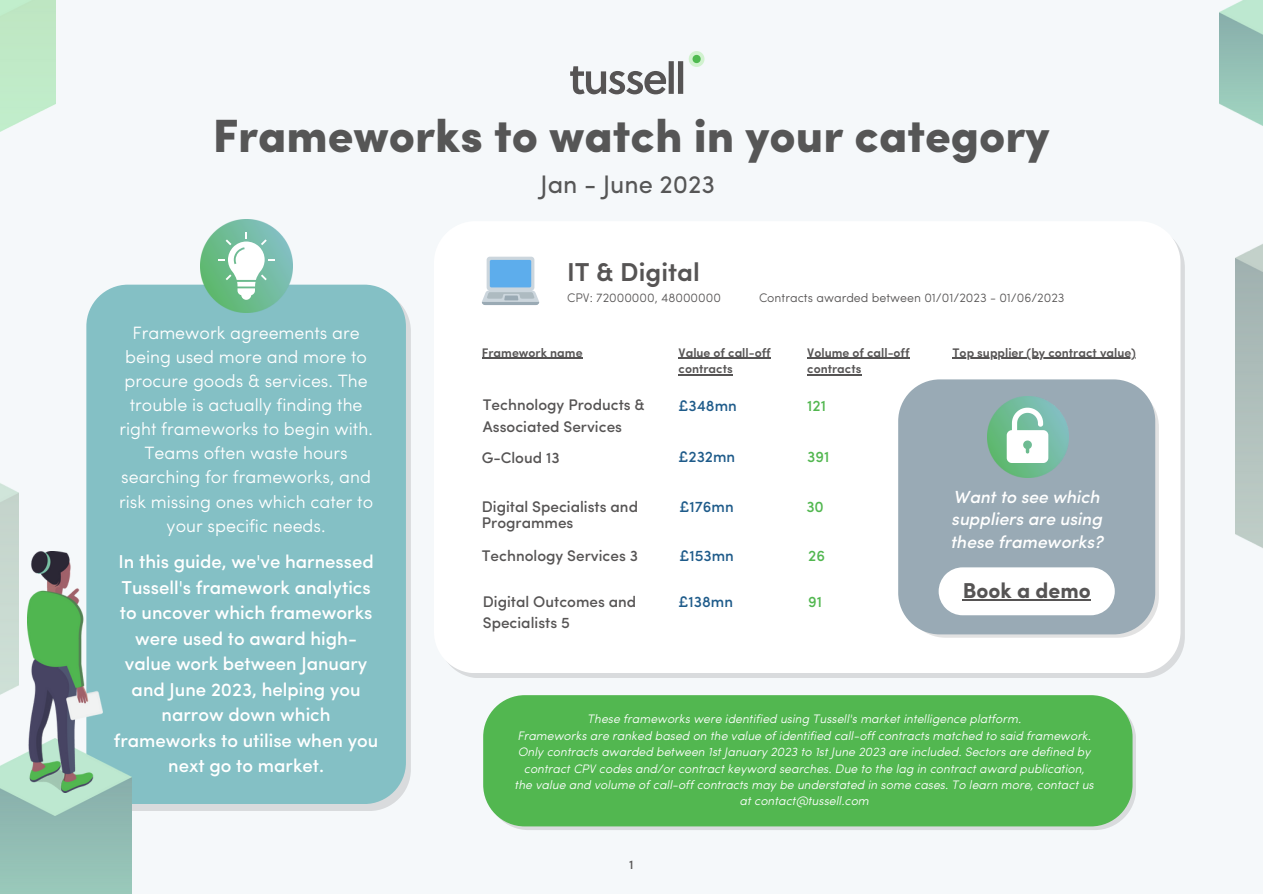
<style>
.page{position:relative;width:1263px;height:894px;background:#fff}
.page>*{position:absolute;margin:0;border:0;box-sizing:border-box;transform-origin:0 0}
.t1{font:900 46.65px "Sofia Pro";color:#565656}
.t2{font:600 25.95px "Sofia Pro";color:#565454}
.t3{font:25.35px "Sofia Pro";color:#565656}
.t4{font:700 21.6px "Sofia Pro";color:#565454}
.t5{font:500 18.6px/25.5px "Sofia Pro";color:#fff;text-align:center}
.t6{font:300 17.85px/24.2px "Sofia Pro";color:#fff;text-align:center}
.t7{font:italic 500 17.55px/22.5px "Sofia Pro";color:#fff}
.t8{font:500 15.45px/21.3px "Sofia Pro";color:#565454}
.t9{font:500 15.45px "Sofia Pro";color:#1e5b8a}
.t10{font:500 15.45px "Sofia Pro";color:#52b750}
.t11{font:500 12.75px "Sofia Pro";color:#565454}
.t12{font:600 12.45px/16.6px "Sofia Pro";color:#565454}
.t13{font:300 12.45px "Sofia Pro";color:#565454}
.t14{font:italic 300 12.3px/16.4px "Sofia Pro";color:#fff;text-align:center}
</style>
<div class="page">
<div style="left:0;top:0;width:1263px;height:893px;background:#f5f8fa"></div>
<svg style="left:570px;top:61px;width:113px;height:33px"></svg>
<svg style="left:689px;top:51px;width:15px;height:16px"></svg>
<img style="left:0;top:483px;width:19px;height:212px">
<img style="left:1236px;top:244px;width:27px;height:304px">
<img style="left:0;top:0;width:55px;height:131px">
<img style="left:1219px;top:0;width:44px;height:126px">
<svg style="left:91px;top:289px;width:320px;height:521px;background:#d4d9db"></svg>
<div style="left:86px;top:284px;width:320px;height:519px;background:#84c0c5;border-radius:42px"></div>
<img style="left:0;top:752px;width:132px;height:141px">
<img style="left:27px;top:551px;width:75px;height:241px">
<img style="left:200px;top:220px;width:93px;height:92px">
<svg style="left:218px;top:232px;width:56px;height:68px"></svg>
<div style="left:434px;top:221px;width:746px;height:451px;background:#fff;border-radius:42px"></div>
<svg style="left:482px;top:256px;width:57px;height:49px;background:#9fc5e2"></svg>
<hr style="left:482px;top:357px;width:101px;height:1px;background:#565454">
<hr style="left:678px;top:357px;width:93px;height:1px;background:#565454">
<hr style="left:678px;top:374px;width:55px;height:1px;background:#565454">
<hr style="left:807px;top:357px;width:102px;height:1px;background:#565454">
<hr style="left:807px;top:374px;width:54px;height:1px;background:#565454">
<hr style="left:952px;top:357px;width:184px;height:1px;background:#565454">
<svg style="left:487px;top:698px;width:649px;height:131px;background:#c5d5c8"></svg>
<div style="left:483px;top:695px;width:649px;height:131px;background:#52b750;border-radius:42px"></div>
<svg style="left:904px;top:385px;width:255px;height:252px"></svg>
<div style="left:898px;top:379px;width:257px;height:255px;background:#99aab5"></div>
<img style="left:988px;top:396px;width:81px;height:81px">
<svg style="left:1007px;top:407px;width:41px;height:56px"></svg>
<svg style="left:939px;top:567px;width:176px;height:48px"></svg>
<hr style="left:963px;top:598px;width:128px;height:2px;background:#565454">
<p class="t1" style="left:213px;top:117px;width:839px">Frameworks to watch in your category</p>
<p class="t3" style="left:541px;top:173px;width:176px">Jan - June 2023</p>
<p class="t6" style="left:119px;top:322px;width:256px">Framework agreements are being used more and more to procure goods &amp; services. The trouble is actually finding the right frameworks to begin with.<br>Teams often waste hours searching for frameworks, and risk missing ones which cater to your specific needs.</p>
<p class="t5" style="left:114px;top:551px;width:266px">In this guide, we've harnessed<br>Tussell's framework analytics to uncover which frameworks were used to award high&shy;value work between January and June 2023, helping you narrow down which frameworks to utilise when you next go to market.</p>
<p class="t2" style="left:567px;top:261px;width:134px">IT &amp; Digital</p>
<p class="t13" style="left:567px;top:293px;width:155px">CPV: 72000000, 48000000</p>
<p class="t13" style="left:759px;top:293px;width:307px">Contracts awarded between 01/01/2023 - 01/06/2023</p>
<p class="t12" style="left:482px;top:345px;width:102px">Framework name</p>
<p class="t12" style="left:678px;top:345px;width:94px">Value of call-off contracts</p>
<p class="t12" style="left:807px;top:345px;width:104px">Volume of call-off contracts</p>
<p class="t12" style="left:952px;top:345px;width:185px">Top supplier (by contract value)</p>
<p class="t8" style="left:483px;top:395px;width:164px">Technology Products &amp;<br>Associated Services</p>
<p class="t9" style="left:678px;top:399px;width:60px">£348mn</p>
<p class="t10" style="left:807px;top:399px;width:20px">121</p>
<p class="t8" style="left:482px;top:449px;width:79px">G-Cloud 13</p>
<p class="t9" style="left:678px;top:450px;width:58px">£232mn</p>
<p class="t10" style="left:807px;top:450px;width:24px">391</p>
<p class="t8" style="left:482px;top:500px;width:158px;line-height:15.8px">Digital Specialists and<br>Programmes</p>
<p class="t9" style="left:679px;top:500px;width:56px">£176mn</p>
<p class="t10" style="left:806px;top:500px;width:19px">30</p>
<p class="t9" style="left:679px;top:549px;width:56px">£153mn</p>
<p class="t10" style="left:808px;top:549px;width:18px">26</p>
<p class="t7" style="left:950px;top:487px;width:154px">Want to see which suppliers are using these frameworks?</p>
<p class="t4" style="left:963px;top:581px;width:130px">Book a demo</p>
<p class="t8" style="left:482px;top:546px;width:158px">Technology Services 3</p>
<p class="t8" style="left:483px;top:592px;width:155px">Digital Outcomes and<br>Specialists 5</p>
<p class="t9" style="left:678px;top:595px;width:56px">£138mn</p>
<p class="t10" style="left:808px;top:595px;width:15px">91</p>
<p class="t14" style="left:587px;top:711px;width:436px">These frameworks were identified using Tussell's market intelligence platform.</p>
<p class="t14" style="left:515px;top:728px;width:581px">Frameworks are ranked based on the value of identified call-off contracts matched to said framework.<br>Only contracts awarded between 1st January 2023 to 1st June 2023 are included. Sectors are defined by contract CPV codes and/or contract keyword searches. Due to the lag in contract award publication, the value and volume of call-off contracts may be understated in some cases. To learn more, contact us at contact@tussell.com</p>
<p class="t11" style="left:629px;top:859px;width:6px">1</p>
</div>
